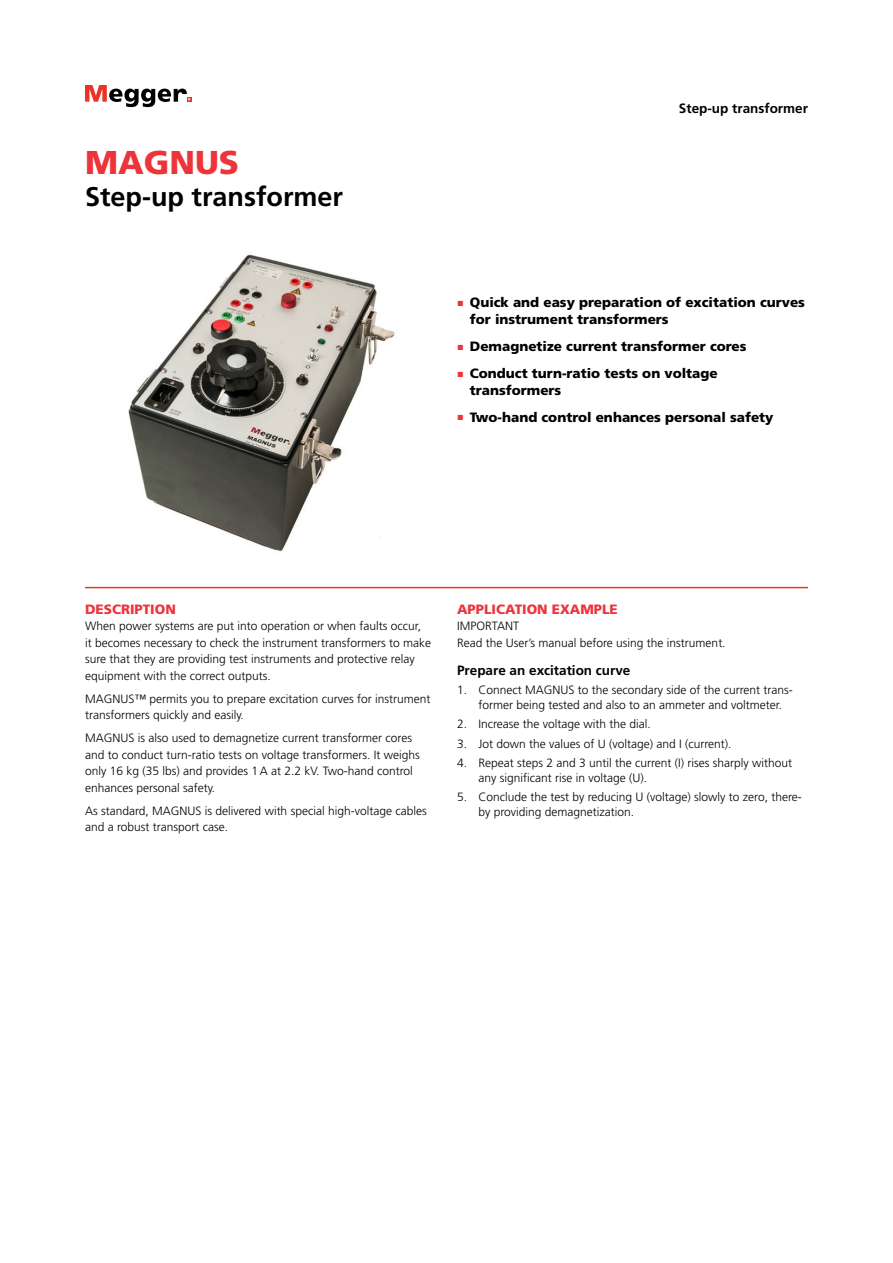
<style>
.page{position:relative;width:893px;height:1263px;background:#fff}
.page>*{position:absolute;margin:0;border:0;box-sizing:border-box;transform-origin:0 0}
.t1{font:900 33px "Frutiger LT Std";color:#ee343b}
.t2{font:700 27px "Frutiger LT Std";color:#000}
.t3{font:900 13.5px/16.5px "Frutiger LT Std";color:#000}
.t4{font:700 13.5px "Frutiger LT Std";color:#000}
.t5{font:900 13.5px "Frutiger LT Std";color:#ee343b}
.t6{font:300 12px/16.5px "Frutiger LT Std";color:#000}
.s1{color:#ee343b}
</style>
<div class="page">
<svg style="left:85px;top:85px;width:106px;height:22px"></svg>
<hr style="left:85px;top:587px;width:723px;height:1px;background:#ee3124">
<img style="left:128px;top:254px;width:267px;height:298px">
<h1 class="t1" style="left:85px;top:142px;width:156px">MAGNUS</h1>
<h2 class="t2" style="left:85px;top:181px;width:260px">Step-up transformer</h2>
<p class="t4" style="left:679px;top:101px;width:131px">Step-up transformer</p>
<p class="t3" style="left:470px;top:294px;width:337px;text-indent:-13px"><span class="s1">▪</span> Quick and easy preparation of excitation curves for instrument transformers</p>
<p class="t3" style="left:457px;top:338px;width:291px"><span class="s1">▪</span> Demagnetize current transformer cores</p>
<p class="t3" style="left:470px;top:365px;width:249px;text-indent:-13px"><span class="s1">▪</span> Conduct turn-ratio tests on voltage transformers</p>
<p class="t3" style="left:457px;top:409px;width:318px"><span class="s1">▪</span> Two-hand control enhances personal safety</p>
<p class="t5" style="left:85px;top:601px;width:92px">DESCRIPTION</p>
<p class="t6" style="left:85px;top:618px;width:347px">When power systems are put into operation or when faults occur,<br>it becomes necessary to check the instrument transformers to make sure that they are providing test instruments and protective relay equipment with the correct outputs.</p>
<p class="t6" style="left:85px;top:691px;width:347px">MAGNUS™ permits you to prepare excitation curves for instrument transformers quickly and easily.</p>
<p class="t6" style="left:85px;top:730px;width:336px">MAGNUS is also used to demagnetize current transformer cores and to conduct turn-ratio tests on voltage transformers. It weighs only 16 kg (35 lbs) and provides 1A at 2.2 kV. Two-hand control enhances personal safety.</p>
<p class="t6" style="left:85px;top:802px;width:343px">As standard, MAGNUS is delivered with special high-voltage cables and a robust transport case.</p>
<p class="t5" style="left:457px;top:601px;width:162px">APPLICATION EXAMPLE</p>
<p class="t6" style="left:457px;top:618px;width:270px">IMPORTANT<br>Read the User’s manual before using the instrument.</p>
<p class="t4" style="left:457px;top:662px;width:175px">Prepare an excitation curve</p>
<p class="t6" style="left:478px;top:683px;width:316px;line-height:15px;text-indent:-21px">1. Connect MAGNUS to the secondary side of the current trans&shy;former being tested and also to an ammeter and voltmeter.</p>
<p class="t6" style="left:457px;top:716px;width:195px">2. Increase the voltage with the dial.</p>
<p class="t6" style="left:457px;top:735px;width:276px">3. Jot down the values of U (voltage) and I (current).</p>
<p class="t6" style="left:478px;top:755px;width:315px;line-height:15px;text-indent:-21px">4. Repeat steps 2 and 3 until the current (I) rises sharply without any significant rise in voltage (U).</p>
<p class="t6" style="left:478px;top:790px;width:325px;line-height:15px;text-indent:-21px">5. Conclude the test by reducing U (voltage) slowly to zero, there&shy;by providing demagnetization.</p>
</div>
